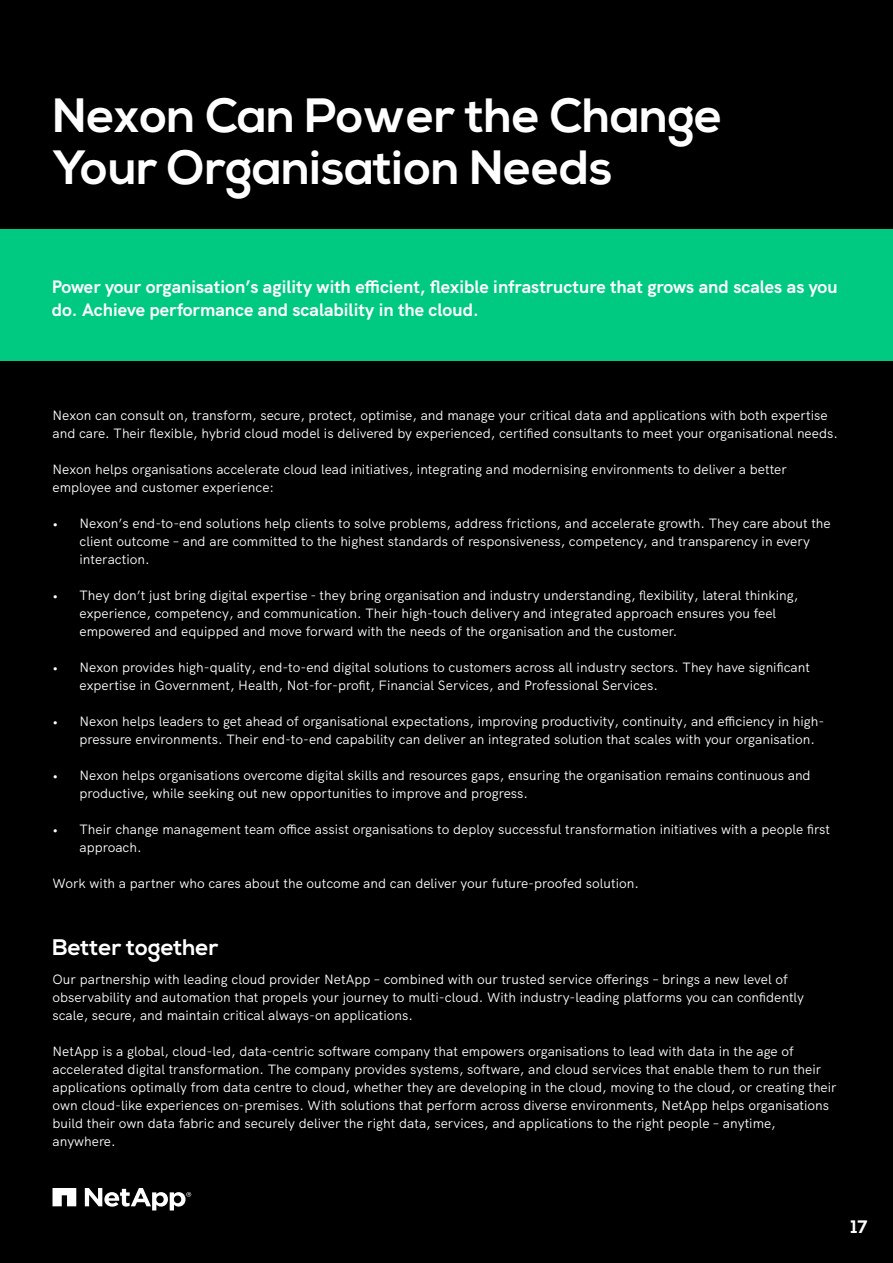
<style>
.page{position:relative;width:893px;height:1263px;background:#000}
.page>*{position:absolute;margin:0;border:0;box-sizing:border-box;transform-origin:0 0}
.t1{font:700 48px/52.5px "Nexa";color:#fff}
.t2{font:700 22.5px "Nexa";color:#fff}
.t3{font:700 18px/22.5px "HK Grotesk";color:#fff}
.t4{font:700 18px "Nexa";color:#fff}
.t5{font:13.5px/18px "HK Grotesk";color:#fff}
</style>
<div class="page">
<div style="left:0;top:230px;width:893px;height:131px;background:#00c982"></div>
<svg style="left:52px;top:1188px;width:24px;height:18px"></svg>
<svg style="left:85px;top:1188px;width:106px;height:22px"></svg>
<h1 class="t1" style="left:52px;top:91px;width:672px">Nexon Can Power the Change<br>Your Organisation Needs</h1>
<h3 class="t3" style="left:52px;top:274px;width:787px">Power your organisation’s agility with efficient, flexible infrastructure that grows and scales as you do. Achieve performance and scalability in the cloud.</h3>
<p class="t5" style="left:52px;top:405px;width:787px">Nexon can consult on, transform, secure, protect, optimise, and manage your critical data and applications with both expertise and care. Their flexible, hybrid cloud model is delivered by experienced, certified consultants to meet your organisational needs.</p>
<p class="t5" style="left:52px;top:459px;width:736px">Nexon helps organisations accelerate cloud lead initiatives, integrating and modernising environments to deliver a better employee and customer experience:</p>
<p class="t5" style="left:80px;top:513px;width:753px;text-indent:-27px">• Nexon’s end-to-end solutions help clients to solve problems, address frictions, and accelerate growth. They care about the client outcome – and are committed to the highest standards of responsiveness, competency, and transparency in every interaction.</p>
<p class="t5" style="left:80px;top:585px;width:720px;text-indent:-27px">• They don’t just bring digital expertise - they bring organisation and industry understanding, flexibility, lateral thinking, experience, competency, and communication. Their high-touch delivery and integrated approach ensures you feel empowered and equipped and move forward with the needs of the organisation and the customer.</p>
<p class="t5" style="left:80px;top:657px;width:732px;text-indent:-27px">• Nexon provides high-quality, end-to-end digital solutions to customers across all industry sectors. They have significant expertise in Government, Health, Not-for-profit, Financial Services, and Professional Services.</p>
<p class="t5" style="left:80px;top:711px;width:746px;text-indent:-27px">• Nexon helps leaders to get ahead of organisational expectations, improving productivity, continuity, and efficiency in high&shy;pressure environments. Their end-to-end capability can deliver an integrated solution that scales with your organisation.</p>
<p class="t5" style="left:80px;top:765px;width:733px;text-indent:-27px">• Nexon helps organisations overcome digital skills and resources gaps, ensuring the organisation remains continuous and productive, while seeking out new opportunities to improve and progress.</p>
<p class="t5" style="left:80px;top:819px;width:752px;text-indent:-27px">• Their change management team office assist organisations to deploy successful transformation initiatives with a people first approach.</p>
<p class="t5" style="left:52px;top:873px;width:588px">Work with a partner who cares about the outcome and can deliver your future-proofed solution.</p>
<h2 class="t2" style="left:52px;top:935px;width:167px">Better together</h2>
<p class="t5" style="left:52px;top:969px;width:753px">Our partnership with leading cloud provider NetApp – combined with our trusted service offerings – brings a new level of observability and automation that propels your journey to multi-cloud. With industry-leading platforms you can confidently scale, secure, and maintain critical always-on applications.</p>
<p class="t5" style="left:52px;top:1041px;width:786px">NetApp is a global, cloud-led, data-centric software company that empowers organisations to lead with data in the age of accelerated digital transformation. The company provides systems, software, and cloud services that enable them to run their applications optimally from data centre to cloud, whether they are developing in the cloud, moving to the cloud, or creating their own cloud-like experiences on-premises. With solutions that perform across diverse environments, NetApp helps organisations build their own data fabric and securely deliver the right data, services, and applications to the right people – anytime, anywhere.</p>
<h3 class="t4" style="left:851px;top:1216px;width:18px">17</h3>
</div>
